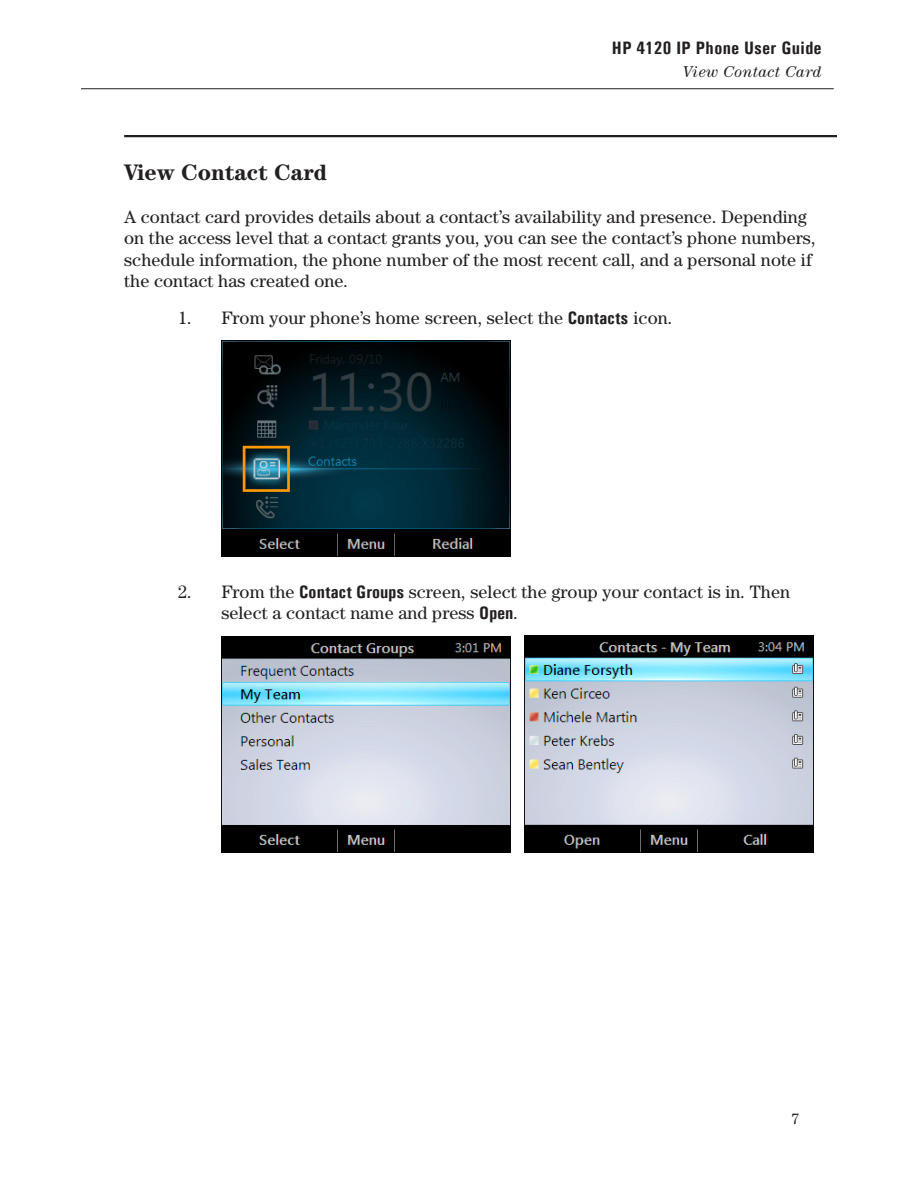
<style>
.page{position:relative;width:918px;height:1188px;background:#fff}
.page>*{position:absolute;margin:0;border:0;box-sizing:border-box;transform-origin:0 0}
.Heading1{font:700 22.5px "Century";color:#231f20}
.Paragraph{font:18px/21.6px "Century";letter-spacing:.005em;color:#231f20}
.NumberedList{font:18px/21.6px "Century";letter-spacing:.005em;color:#231f20}
.NumberedListFirst{font:18px "Century";letter-spacing:.005em;color:#231f20}
.t1{font:700 18px "Univers Condensed";letter-spacing:.025em;color:#231f20}
.t2{font:italic 15.75px "Century";letter-spacing:.025em;color:#231f20}
.t3{font:15px "Century";color:#231f20}
.s1{font-family:"Univers Condensed";font-weight:700}
</style>
<div class="page">
<hr style="left:81px;top:88px;width:753px;height:1px;background:#231f20">
<hr style="left:124px;top:135px;width:713px;height:2px;background:#231f20">
<img style="left:221px;top:341px;width:289px;height:216px">
<img style="left:221px;top:636px;width:290px;height:216px">
<img style="left:524px;top:636px;width:290px;height:216px">
<p class="t1" style="left:612px;top:37px;width:211px">HP 4120 IP Phone User Guide</p>
<p class="t2" style="left:683px;top:63px;width:140px">View Contact Card</p>
<p class="Heading1" style="left:124px;top:159px;width:204px">View Contact Card</p>
<p class="Paragraph" style="left:124px;top:205px;width:693px">A contact card provides details about a contact’s availability and presence. Depending on the access level that a contact grants you, you can see the contact’s phone numbers, schedule information, the phone number of the most recent call, and a personal note if the contact has created one.</p>
<p class="NumberedListFirst" style="left:178px;top:307px;width:496px">1. From your phone’s home screen, select the <span class="s1">Contacts</span> icon.</p>
<p class="NumberedList" style="left:221px;top:580px;width:570px;text-indent:-43px">2. From the <span class="s1">Contact Groups</span> screen, select the group your contact is in. Then select a contact name and press <span class="s1">Open</span>.</p>
<p class="t3" style="left:792px;top:1110px;width:9px">7</p>
</div>
